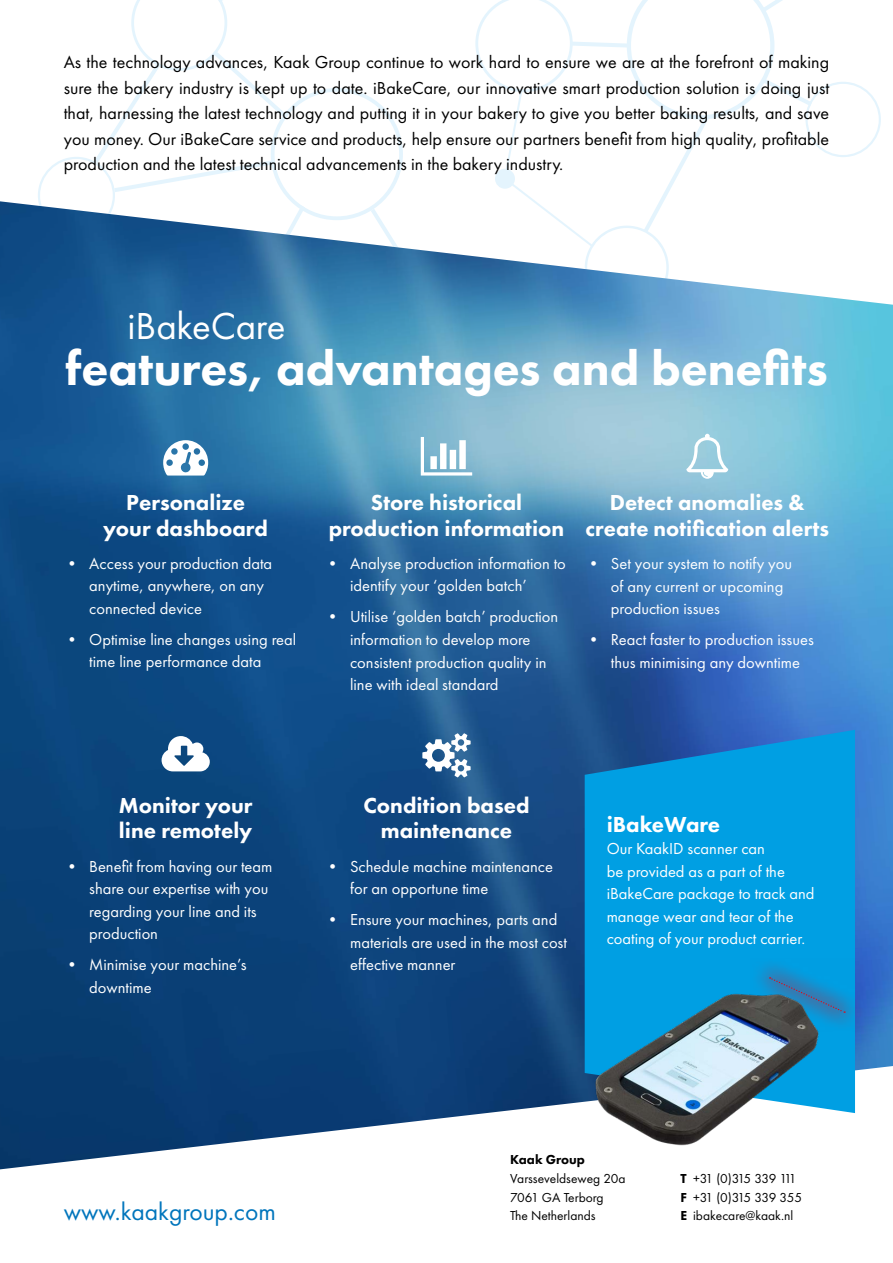
<style>
.page{position:relative;width:893px;height:1263px;background:#fff}
.page>*{position:absolute;margin:0;border:0;box-sizing:border-box;transform-origin:0 0}
.t1{font:800 49.5px "Futura New";color:#fff}
.t2{font:39px "Futura New";letter-spacing:-.005em;color:#fff}
.t3{font:25.5px "Futura New";color:#0075bc}
.t4{font:800 22.5px/25.5px "Futura New";color:#fff;text-align:center}
.t5{font:18px/25.5px "Futura New";color:#000;text-align:justify}
.t6{font:16.5px/22.5px "Futura New";color:#fff}
.t7{font:13.5px/18.8px "Futura New";color:#000}
.t8{font:13.5px/18.8px "Futura New";letter-spacing:-.125em;color:#000}
.t9{font:800 13.5px "Futura New";color:#000}
.s1{font-weight:800}
</style>
<div class="page">
<img style="left:0;top:201px;width:893px;height:968px">
<svg style="left:585px;top:730px;width:270px;height:383px;background:#0398dc"></svg>
<svg style="left:750px;top:958px;width:113px;height:74px;background:#0c90d7"></svg>
<svg style="left:770px;top:977px;width:75px;height:36px;background:#2088c4"></svg>
<svg style="left:162px;top:736px;width:48px;height:35px"></svg>
<svg style="left:422px;top:733px;width:49px;height:44px"></svg>
<svg style="left:38px;top:0;width:843px;height:479px"></svg>
<img style="left:591px;top:991px;width:231px;height:157px">
<p class="t5" style="left:64px;top:50px;width:767px">As the technology advances, Kaak Group continue to work hard to ensure we are at the forefront of making sure the bakery industry is kept up to date. iBakeCare, our innovative smart production solution is doing just that, harnessing the latest technology and putting it in your bakery to give you better baking results, and save you money. Our iBakeCare service and products, help ensure our partners benefit from high quality, profitable production and the latest technical advancements in the bakery industry.</p>
<h2 class="t2" style="left:128px;top:303px;width:160px">iBakeCare</h2>
<h1 class="t1" style="left:65px;top:337px;width:764px">features, advantages and benefits</h1>
<h3 class="t4" style="left:103px;top:489px;width:166px">Personalize your dashboard</h3>
<p class="t6" style="left:89px;top:552px;width:184px;text-indent:-26px">• Access your production data anytime, anywhere, on any connected device</p>
<p class="t6" style="left:64px;top:628px;width:234px;text-align:center">• Optimise line changes using real time line performance data</p>
<h3 class="t4" style="left:329px;top:489px;width:237px">Store historical production information</h3>
<p class="t6" style="left:350px;top:552px;width:217px;text-indent:-26px">• Analyse production information to identify your ‘golden batch’</p>
<p class="t6" style="left:350px;top:606px;width:210px;text-indent:-26px">• Utilise ‘golden batch’ production information to develop more consistent production quality in line with ideal standard</p>
<h3 class="t4" style="left:585px;top:489px;width:245px">Detect anomalies &amp; create notification alerts</h3>
<p class="t6" style="left:611px;top:552px;width:183px;text-indent:-26px">• Set your system to notify you of any current or upcoming production issues</p>
<p class="t6" style="left:611px;top:628px;width:204px;text-indent:-26px">• React faster to production issues thus minimising any downtime</p>
<h3 class="t4" style="left:119px;top:792px;width:135px;text-align:left">Monitor your line remotely</h3>
<p class="t6" style="left:89px;top:855px;width:185px;text-indent:-26px">• Benefit from having our team share our expertise with you regarding your line and its production</p>
<p class="t6" style="left:89px;top:953px;width:159px;text-indent:-26px">• Minimise your machine’s downtime</p>
<h3 class="t4" style="left:363px;top:792px;width:168px">Condition based maintenance</h3>
<p class="t6" style="left:350px;top:855px;width:204px;text-indent:-26px">• Schedule machine maintenance for an opportune time</p>
<p class="t6" style="left:350px;top:908px;width:218px;text-indent:-26px">• Ensure your machines, parts and materials are used in the most cost effective manner</p>
<h3 class="t4" style="left:607px;top:811px;width:115px">iBakeWare</h3>
<p class="t6" style="left:607px;top:837px;width:209px">Our KaakID scanner can<br>be provided as a part of the iBakeCare package to track and manage wear and tear of the coating of your product carrier.</p>
<p class="t9" style="left:510px;top:1151px;width:76px">Kaak Group</p>
<p class="t7" style="left:510px;top:1169px;width:117px">Varsseveldseweg 20a<br>7061 GA Terborg<br>The Netherlands</p>
<p class="t8" style="left:680px;top:1169px;width:123px"><span class="s1">T</span> +31 (0)315 339 111<br><span class="s1">F</span> +31 (0)315 339 355</p>
<h3 class="t3" style="left:64px;top:1197px;width:214px">www.kaakgroup.com</h3>
<p class="t7" style="left:680px;top:1206px;width:114px"><span class="s1">E</span> ibakecare@kaak.nl</p>
</div>
